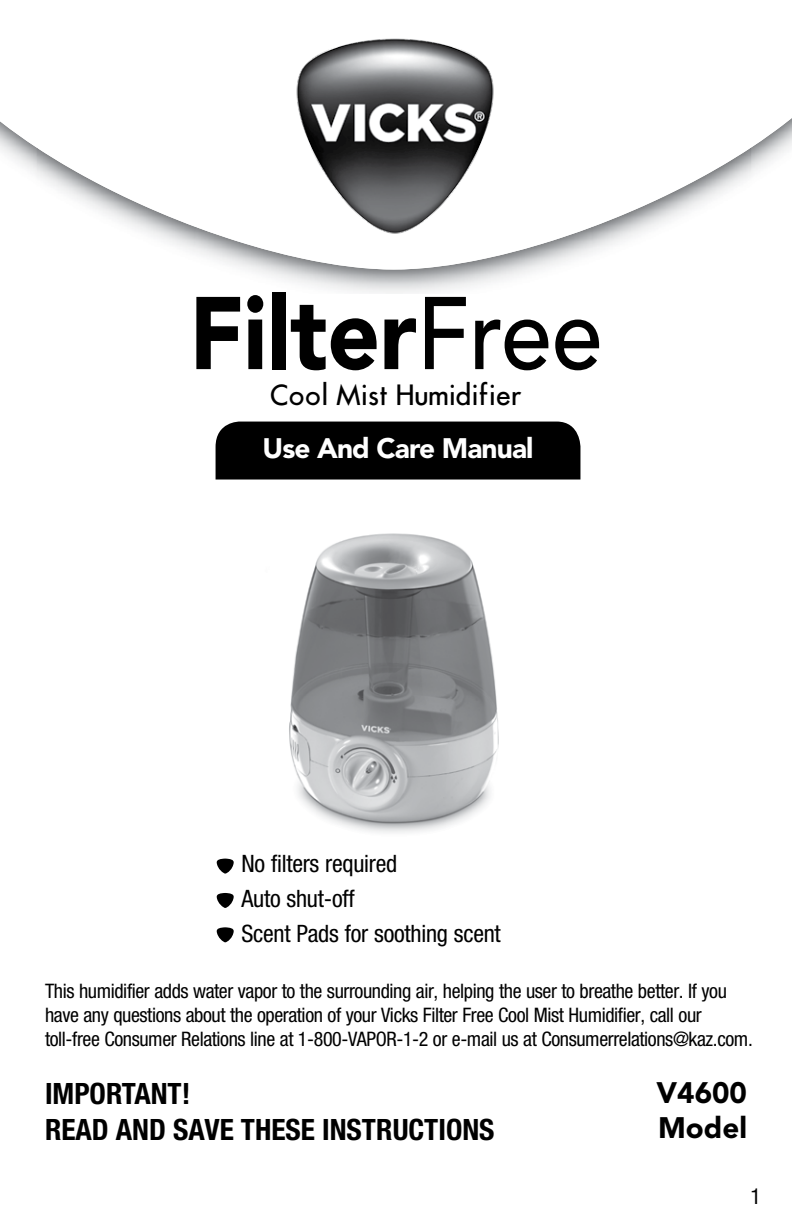
<style>
.page{position:relative;width:792px;height:1224px;background:#fff}
.page>*{position:absolute;margin:0;border:0;box-sizing:border-box;transform-origin:0 0}
.t1{font:900 102px "Avenir";letter-spacing:-.005em;color:#000;scale:.9 1}
.t2{font:700 condensed 29.4px/36px "Helvetica Neue";color:#000}
.t3{font:900 29.4px/35.4px "Avenir";color:#000}
.t4{font:900 28px "Avenir";letter-spacing:-.03em;color:#fff}
.t5{font:500 27.4px "Futura";color:#000}
.t6{font:condensed 24px/34.8px "Helvetica Neue";letter-spacing:-.01em;color:#000}
.t7{font:condensed 22px "Helvetica Neue";color:#000}
.t8{font:condensed 20px/24px "Helvetica Neue";letter-spacing:-.02em;color:#000}
.s1{font-weight:500}
</style>
<div class="page">
<img style="left:289px;top:533px;width:210px;height:300px">
<svg style="left:0;top:118px;width:792px;height:139px"></svg>
<div style="left:216px;top:422px;width:364px;height:58px;background:#000"></div>
<img style="left:211px;top:38px;width:369px;height:256px">
<svg style="left:216px;top:859px;width:18px;height:15px"></svg>
<svg style="left:216px;top:893px;width:18px;height:15px"></svg>
<svg style="left:216px;top:927px;width:18px;height:15px"></svg>
<h1 class="t1" style="left:189px;top:272px;width:461px">Filter<span class="s1">Free</span></h1>
<h3 class="t5" style="left:270px;top:377px;width:254px">Cool Mist Humidifier</h3>
<h3 class="t4" style="left:262px;top:431px;width:273px">Use And Care Manual</h3>
<p class="t6" style="left:241px;top:846px;width:261px">No filters required<br>Auto shut-off<br>Scent Pads for soothing scent</p>
<p class="t8" style="left:45px;top:978px;width:709px">This humidifier adds water vapor to the surrounding air, helping the user to breathe better. If you have any questions about the operation of your Vicks Filter Free Cool Mist Humidifier, call our toll-free Consumer Relations line at 1-800-VAPOR-1-2 or e-mail us at Consumerrelations@kaz.com.</p>
<h2 class="t2" style="left:45px;top:1075px;width:451px">IMPORTANT!<br>READ AND SAVE THESE INSTRUCTIONS</h2>
<h2 class="t3" style="left:657px;top:1075px;width:92px">V4600<br>Model</h2>
<p class="t7" style="left:751px;top:1184px;width:12px">1</p>
</div>
